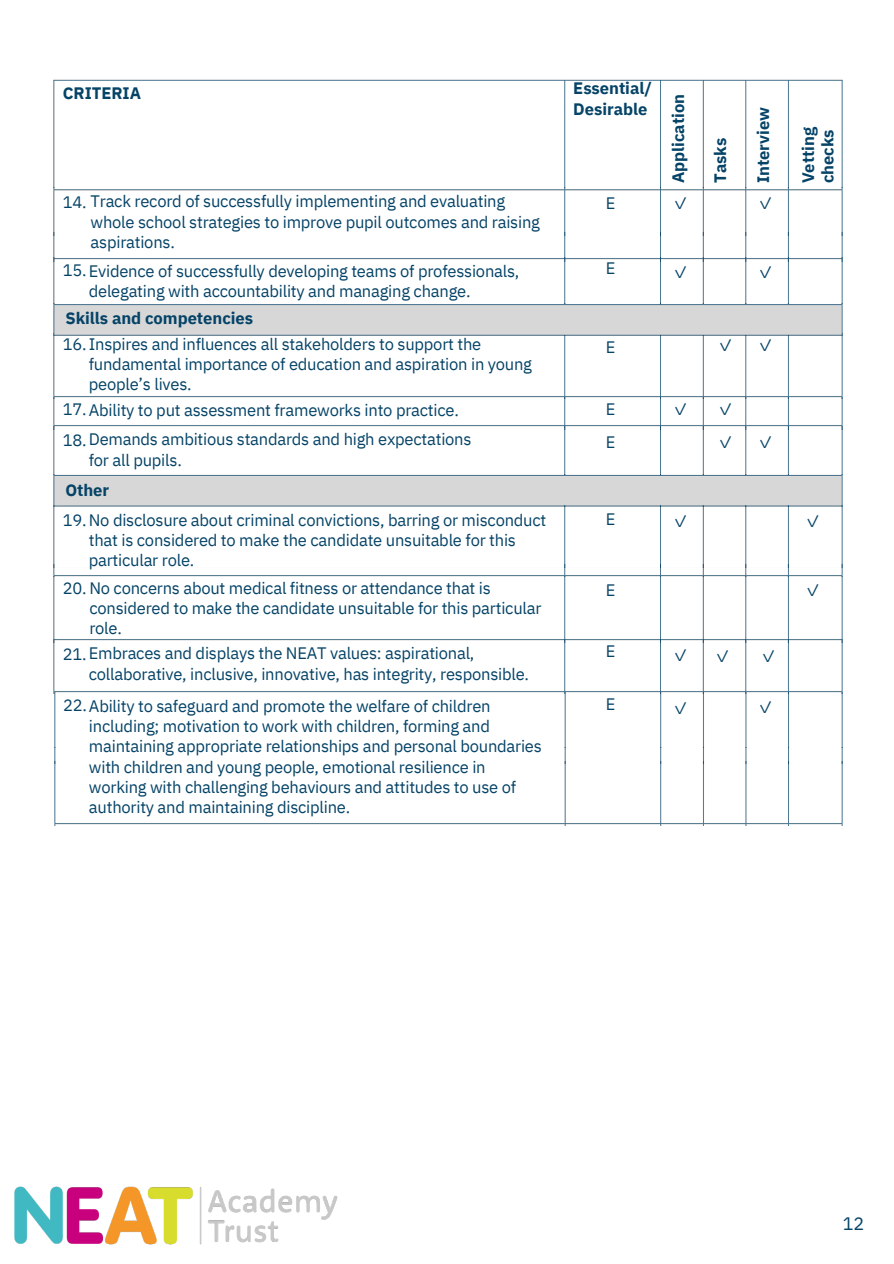
<style>
.page{position:relative;width:894px;height:1264px;background:#fff}
.page>*{position:absolute;margin:0;border:0;box-sizing:border-box;transform-origin:0 0}
.t1{font:18px "IBM Plex Sans";color:#054367}
.t2{font:16.5px/20.2px "IBM Plex Sans";letter-spacing:-.015em;color:#054367}
.t3{font:700 16.5px/20.2px "IBM Plex Sans";letter-spacing:-.005em;color:#054367}
</style>
<div class="page">
<img style="left:14px;top:1186px;width:324px;height:59px">
<img style="left:53px;top:79px;width:790px;height:108px">
<img style="left:53px;top:187px;width:790px;height:45px">
<img style="left:53px;top:262px;width:790px;height:71px">
<img style="left:53px;top:693px;width:790px;height:54px">
<img style="left:53px;top:333px;width:790px;height:93px">
<img style="left:54px;top:747px;width:789px;height:14px">
<img style="left:54px;top:761px;width:789px;height:64px">
<img style="left:53px;top:426px;width:790px;height:49px">
<img style="left:53px;top:475px;width:790px;height:89px">
<img style="left:53px;top:564px;width:790px;height:75px">
<img style="left:53px;top:639px;width:790px;height:54px">
<img style="left:53px;top:232px;width:790px;height:30px">
<h1 class="t3" style="left:63px;top:82px;width:80px">CRITERIA</h1>
<h2 class="t3" style="left:573px;top:78px;width:80px">Essential/<br>Desirable</h2>
<h2 class="t3" style="left:667px;top:183px;width:91px;rotate:-90deg">Application</h2>
<h2 class="t3" style="left:709px;top:183px;width:47px;rotate:-90deg">Tasks</h2>
<h2 class="t3" style="left:752px;top:183px;width:77px;rotate:-90deg">Interview</h2>
<h2 class="t3" style="left:797px;top:183px;width:58px;rotate:-90deg">Vetting</h2>
<h2 class="t3" style="left:817px;top:183px;width:55px;rotate:-90deg">checks</h2>
<p class="t2" style="left:91px;top:191px;width:451px;text-indent:-28px">14. Track record of successfully implementing and evaluating whole school strategies to improve pupil outcomes and raising aspirations.</p>
<p class="t2" style="left:89px;top:261px;width:432px;text-indent:-26px">15.Evidence of successfully developing teams of professionals, delegating with accountability and managing change.</p>
<p class="t3" style="left:65px;top:307px;width:189px">Skills and competencies</p>
<p class="t2" style="left:605px;top:193px;width:11px">E</p>
<p class="t2" style="left:605px;top:257px;width:11px">E</p>
<p class="t2" style="left:672px;top:193px;width:17px">✓</p>
<p class="t2" style="left:757px;top:193px;width:17px">✓</p>
<p class="t2" style="left:672px;top:262px;width:17px">✓</p>
<p class="t2" style="left:757px;top:262px;width:17px">✓</p>
<p class="t2" style="left:63px;top:333px;width:420px">16. Inspires and influences all stakeholders to support the</p>
<p class="t2" style="left:89px;top:353px;width:444px">fundamental importance of education and aspiration in young people’s lives.</p>
<p class="t2" style="left:63px;top:399px;width:397px">17.Ability to put assessment frameworks into practice.</p>
<p class="t2" style="left:89px;top:429px;width:384px;text-indent:-26px">18.Demands ambitious standards and high expectations for all pupils.</p>
<p class="t3" style="left:65px;top:479px;width:45px">Other</p>
<p class="t2" style="left:89px;top:509px;width:459px;text-indent:-26px">19.No disclosure about criminal convictions, barring or misconduct that is considered to make the candidate unsuitable for this particular role.</p>
<h2 class="t2" style="left:89px;top:577px;width:453px;text-indent:-26px">20. No concerns about medical fitness or attendance that is considered to make the candidate unsuitable for this particular role.</h2>
<p class="t2" style="left:89px;top:643px;width:441px;text-indent:-26px">21.Embraces and displays the NEAT values: aspirational, collaborative, inclusive, innovative, has integrity, responsible.</p>
<p class="t2" style="left:605px;top:336px;width:11px">E</p>
<p class="t2" style="left:717px;top:335px;width:17px">✓</p>
<p class="t2" style="left:757px;top:335px;width:17px">✓</p>
<p class="t2" style="left:605px;top:398px;width:11px">E</p>
<p class="t2" style="left:605px;top:431px;width:11px">E</p>
<p class="t2" style="left:672px;top:398px;width:17px">✓</p>
<p class="t2" style="left:717px;top:398px;width:17px">✓</p>
<p class="t2" style="left:717px;top:431px;width:17px">✓</p>
<p class="t2" style="left:757px;top:431px;width:17px">✓</p>
<p class="t2" style="left:605px;top:508px;width:11px">E</p>
<p class="t2" style="left:672px;top:510px;width:17px">✓</p>
<p class="t2" style="left:805px;top:510px;width:17px">✓</p>
<p class="t2" style="left:605px;top:579px;width:11px">E</p>
<p class="t2" style="left:805px;top:579px;width:17px">✓</p>
<p class="t2" style="left:605px;top:640px;width:11px">E</p>
<p class="t2" style="left:672px;top:644px;width:17px">✓</p>
<p class="t2" style="left:715px;top:645px;width:17px">✓</p>
<p class="t2" style="left:760px;top:645px;width:17px">✓</p>
<p class="t2" style="left:89px;top:695px;width:454px;text-indent:-26px">22.Ability to safeguard and promote the welfare of children including; motivation to work with children, forming and maintaining appropriate relationships and personal boundaries with children and young people, emotional resilience in working with challenging behaviours and attitudes to use of authority and maintaining discipline.</p>
<p class="t2" style="left:605px;top:694px;width:11px">E</p>
<p class="t2" style="left:673px;top:697px;width:17px">✓</p>
<h2 class="t2" style="left:758px;top:696px;width:17px">✓</h2>
<p class="t1" style="left:842px;top:1211px;width:23px">12</p>
</div>
